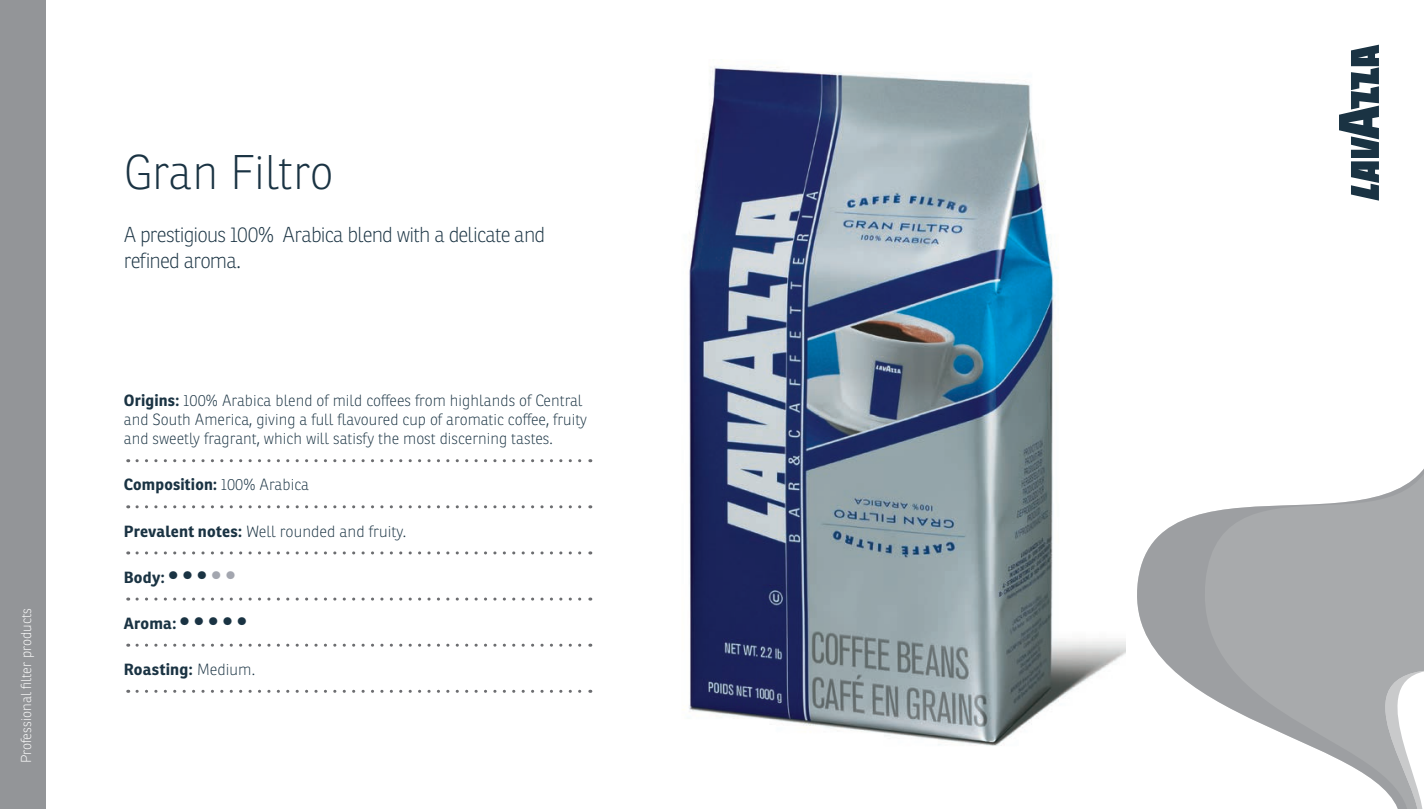
<style>
.page{position:relative;width:1424px;height:809px;background:#fff}
.page>*{position:absolute;margin:0;border:0;box-sizing:border-box;transform-origin:0 0}
.t1{font:100 47.25px "Ronnia";color:#1a3343}
.t2{font:100 21px/26.2px "Ronnia";letter-spacing:-.04em;color:#1a3343}
.t3{font:100 15.75px/18.9px "Ronnia";color:#1a3343}
.t4{font:700 15.75px "Ronnia";letter-spacing:.01em;color:#1a3343}
.t5{font:100 14px "Ronnia";color:#fff}
.s1{font-weight:700}
.s2{font-weight:100}
.s3{font-family:"Helvetica";font-stretch:condensed;font-size:21px}
.s4{font-family:"Helvetica";font-stretch:condensed;font-size:21px;color:#a3a6af}
</style>
<div class="page">
<svg style="left:137px;top:459px;width:454px;height:3px"></svg>
<svg style="left:137px;top:505px;width:454px;height:3px"></svg>
<svg style="left:137px;top:551px;width:454px;height:3px"></svg>
<svg style="left:137px;top:597px;width:454px;height:3px"></svg>
<svg style="left:137px;top:643px;width:454px;height:3px"></svg>
<svg style="left:137px;top:689px;width:454px;height:3px"></svg>
<svg style="left:1137px;top:469px;width:287px;height:340px;fill:#a8aaac"></svg>
<div style="left:0;top:0;width:45px;height:809px;background:#939598"></div>
<svg style="left:1339px;top:45px;width:40px;height:156px"></svg>
<img style="left:682px;top:66px;width:443px;height:680px">
<p class="t5" style="left:18px;top:763px;width:157px;rotate:-90deg">Professional filter products</p>
<h1 class="t1" style="left:124px;top:144px;width:211px">Gran Filtro</h1>
<h2 class="t2" style="left:124px;top:221px;width:423px">A prestigious 100% Arabica blend with a delicate and refined aroma.</h2>
<p class="t3" style="left:124px;top:391px;width:465px"><span class="s1">Origins:</span> 100% Arabica blend of mild coffees from highlands of Central and South America, giving a full flavoured cup of aromatic coffee, fruity and sweetly fragrant, which will satisfy the most discerning tastes.</p>
<p class="t4" style="left:124px;top:475px;width:187px">Composition: <span class="s2">100% Arabica</span></p>
<p class="t3" style="left:124px;top:521px;width:284px"><span class="s1">Prevalent notes:</span> Well rounded and fruity.</p>
<p class="t4" style="left:124px;top:567px;width:113px">Body: <span class="s3">• • •</span> <span class="s4">• •</span></p>
<p class="t4" style="left:124px;top:613px;width:124px">Aroma: <span class="s3">• • • • •</span></p>
<p class="t4" style="left:124px;top:659px;width:133px">Roasting: <span class="s2">Medium.</span></p>
</div>
